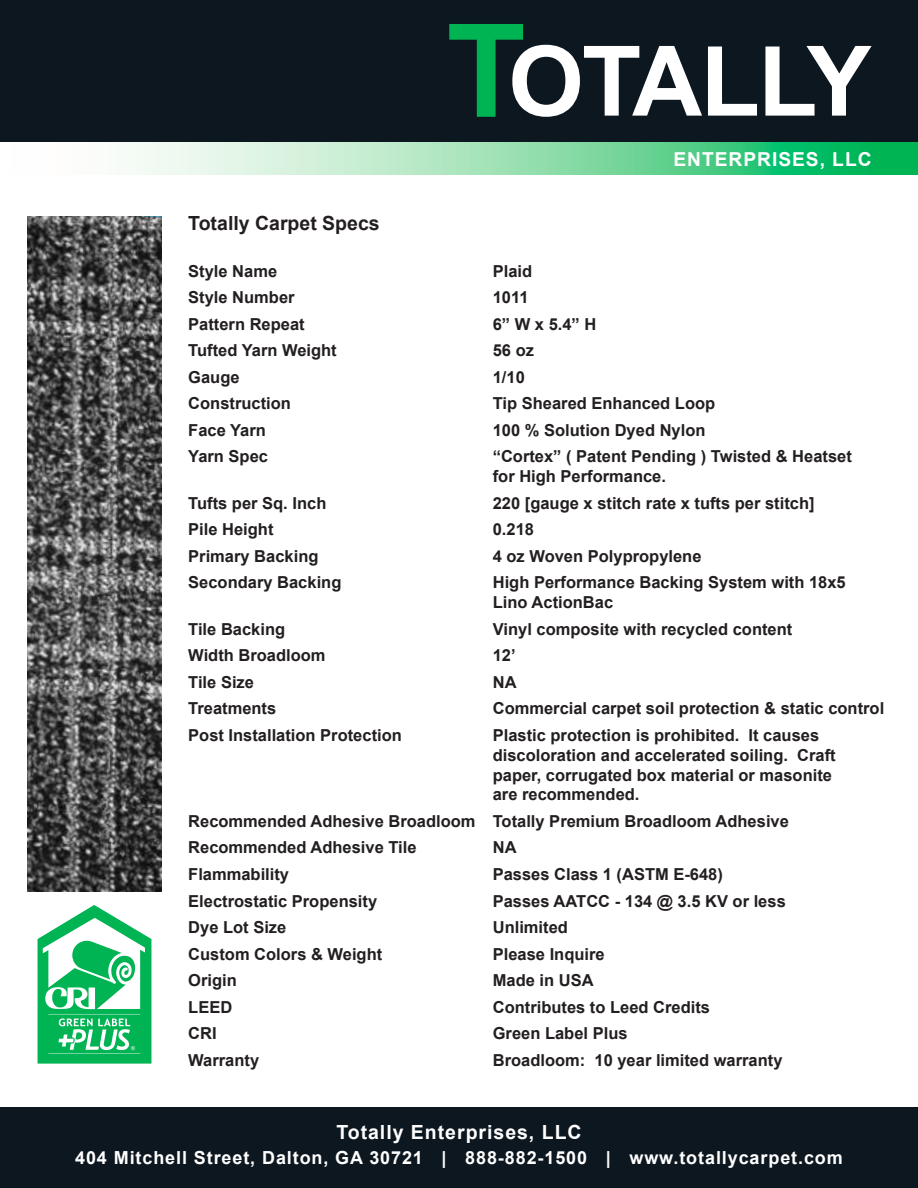
<style>
.page{position:relative;width:918px;height:1188px;background:#0d1720}
.page>*{position:absolute;margin:0;border:0;box-sizing:border-box;transform-origin:0 0}
.t1{font:700 19.5px "Arial";letter-spacing:.05em;color:#fff}
.t2{font:700 19.5px "Arial";color:#231f20}
.t3{font:700 19.2px "Arial";letter-spacing:.05em;color:#fff}
.t4{font:700 18px "Arial";letter-spacing:.05em;color:#fff}
.t5{font:700 16.5px/19.8px "Arial";color:#231f20}
</style>
<div class="page">
<svg style="left:449px;top:24px;width:423px;height:93px"></svg>
<div style="left:0;top:156px;width:918px;height:951px;background:#fff"></div>
<svg style="left:0;top:142px;width:918px;height:33px"></svg>
<img style="left:27px;top:216px;width:135px;height:676px">
<svg style="left:38px;top:905px;width:113px;height:159px"></svg>
<p class="t3" style="left:673px;top:146px;width:200px">ENTERPRISES, LLC</p>
<p class="t2" style="left:188px;top:211px;width:193px">Totally Carpet Specs</p>
<p class="t5" style="left:188px;top:261px;width:90px">Style Name</p>
<p class="t5" style="left:493px;top:261px;width:41px">Plaid</p>
<p class="t5" style="left:188px;top:288px;width:108px">Style Number</p>
<p class="t5" style="left:493px;top:288px;width:37px">1011</p>
<p class="t5" style="left:188px;top:315px;width:118px">Pattern Repeat</p>
<p class="t5" style="left:493px;top:315px;width:105px">6” W x 5.4” H</p>
<p class="t5" style="left:188px;top:341px;width:150px">Tufted Yarn Weight</p>
<p class="t5" style="left:493px;top:341px;width:43px">56 oz</p>
<p class="t5" style="left:188px;top:368px;width:53px">Gauge</p>
<p class="t5" style="left:493px;top:368px;width:34px">1/10</p>
<p class="t5" style="left:188px;top:394px;width:104px">Construction</p>
<p class="t5" style="left:493px;top:394px;width:224px">Tip Sheared Enhanced Loop</p>
<p class="t5" style="left:188px;top:421px;width:79px">Face Yarn</p>
<p class="t5" style="left:493px;top:421px;width:214px">100 % Solution Dyed Nylon</p>
<p class="t5" style="left:188px;top:447px;width:81px">Yarn Spec</p>
<p class="t5" style="left:493px;top:447px;width:361px">“Cortex” ( Patent Pending ) Twisted &amp; Heatset for High Performance.</p>
<p class="t5" style="left:188px;top:494px;width:140px">Tufts per Sq. Inch</p>
<p class="t5" style="left:493px;top:494px;width:323px">220 [gauge x stitch rate x tufts per stitch]</p>
<p class="t5" style="left:188px;top:520px;width:87px">Pile Height</p>
<p class="t5" style="left:493px;top:520px;width:43px">0.218</p>
<p class="t5" style="left:188px;top:547px;width:132px">Primary Backing</p>
<p class="t5" style="left:493px;top:547px;width:210px">4 oz Woven Polypropylene</p>
<p class="t5" style="left:188px;top:573px;width:155px">Secondary Backing</p>
<p class="t5" style="left:493px;top:573px;width:355px">High Performance Backing System with 18x5<br>Lino ActionBac</p>
<p class="t5" style="left:188px;top:620px;width:98px">Tile Backing</p>
<p class="t5" style="left:493px;top:620px;width:301px">Vinyl composite with recycled content</p>
<p class="t5" style="left:188px;top:646px;width:139px">Width Broadloom</p>
<p class="t5" style="left:493px;top:646px;width:24px">12’</p>
<p class="t5" style="left:188px;top:673px;width:67px">Tile Size</p>
<p class="t5" style="left:493px;top:673px;width:25px">NA</p>
<p class="t5" style="left:188px;top:699px;width:90px">Treatments</p>
<p class="t5" style="left:493px;top:699px;width:393px">Commercial carpet soil protection &amp; static control</p>
<p class="t5" style="left:188px;top:726px;width:215px">Post Installation Protection</p>
<p class="t5" style="left:493px;top:726px;width:344px">Plastic protection is prohibited. It causes discoloration and accelerated soiling. Craft paper, corrugated box material or masonite are recommended.</p>
<p class="t5" style="left:188px;top:812px;width:602px">Recommended Adhesive Broadloom Totally Premium Broadloom Adhesive</p>
<p class="t5" style="left:188px;top:838px;width:230px">Recommended Adhesive Tile</p>
<p class="t5" style="left:493px;top:838px;width:25px">NA</p>
<p class="t5" style="left:188px;top:865px;width:102px">Flammability</p>
<p class="t5" style="left:493px;top:865px;width:232px">Passes Class 1 (ASTM E-648)</p>
<p class="t5" style="left:188px;top:891px;width:190px">Electrostatic Propensity</p>
<p class="t5" style="left:493px;top:891px;width:295px">Passes AATCC - 134 @ 3.5 KV or less</p>
<p class="t5" style="left:188px;top:918px;width:100px">Dye Lot Size</p>
<p class="t5" style="left:493px;top:918px;width:77px">Unlimited</p>
<p class="t5" style="left:188px;top:945px;width:196px">Custom Colors &amp; Weight</p>
<p class="t5" style="left:493px;top:945px;width:113px">Please Inquire</p>
<p class="t5" style="left:188px;top:971px;width:50px">Origin</p>
<p class="t5" style="left:493px;top:971px;width:102px">Made in USA</p>
<p class="t5" style="left:188px;top:998px;width:46px">LEED</p>
<p class="t5" style="left:493px;top:998px;width:219px">Contributes to Leed Credits</p>
<p class="t5" style="left:188px;top:1024px;width:30px">CRI</p>
<p class="t5" style="left:493px;top:1024px;width:136px">Green Label Plus</p>
<p class="t5" style="left:188px;top:1051px;width:72px">Warranty</p>
<p class="t5" style="left:493px;top:1051px;width:291px">Broadloom: 10 year limited warranty</p>
<p class="t1" style="left:336px;top:1119px;width:247px">Totally Enterprises, LLC</p>
<p class="t4" style="left:75px;top:1146px;width:769px">404 Mitchell Street, Dalton, GA 30721 | 888-882-1500 | www.totallycarpet.com</p>
</div>
